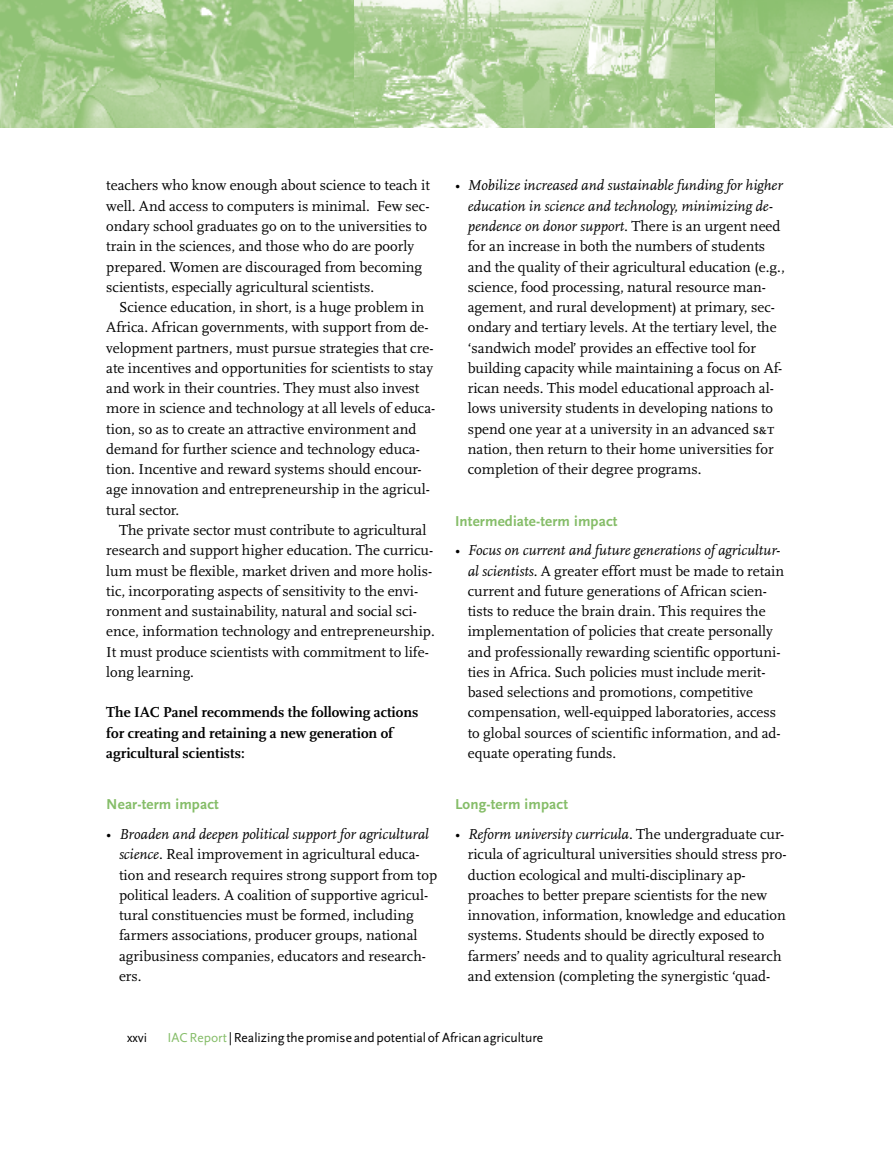
<style>
.page{position:relative;width:893px;height:1149px;background:#fff}
.page>*{position:absolute;margin:0;border:0;box-sizing:border-box;transform-origin:0 0}
.opsomming{font:15px/20.2px "Scala";color:#000}
.bodytekst_met_inspringen{font:15px/20.2px "Scala";color:#000}
.bodytekst_zi{font:700 15px/20.2px "Scala";color:#000}
.kop_2{font:700 15px "Scala Sans";letter-spacing:.01em;color:#85bd68}
.t1{font:13.5px "Scala Sans";color:#000}
.s1{font-style:italic}
.s2{font-family:"Scala Caps"}
.s3{color:#85bd68}
</style>
<div class="page">
<img style="left:0;top:0;width:354px;height:128px">
<img style="left:354px;top:0;width:539px;height:128px">
<p class="bodytekst_met_inspringen" style="left:106px;top:176px;width:325px">teachers who know enough about science to teach it well. And access to computers is minimal. Few sec&shy;ondary school graduates go on to the universities to train in the sciences, and those who do are poorly prepared. Women are discouraged from becoming scientists, especially agricultural scientists.</p>
<p class="bodytekst_met_inspringen" style="left:106px;top:297px;width:331px;text-indent:13px">Science education, in short, is a huge problem in Africa. African governments, with support from de&shy;velopment partners, must pursue strategies that cre&shy;ate incentives and opportunities for scientists to stay and work in their countries. They must also invest more in science and technology at all levels of educa&shy;tion, so as to create an attractive environment and demand for further science and technology educa&shy;tion. Incentive and reward systems should encour&shy;age innovation and entrepreneurship in the agricul&shy;tural sector.</p>
<p class="bodytekst_met_inspringen" style="left:106px;top:520px;width:330px;text-indent:13px">The private sector must contribute to agricultural research and support higher education. The curricu&shy;lum must be flexible, market driven and more holis&shy;tic, incorporating aspects of sensitivity to the envi&shy;ronment and sustainability, natural and social sci&shy;ence, information technology and entrepreneurship.<br>It must produce scientists with commitment to life&shy;long learning.</p>
<p class="bodytekst_zi" style="left:106px;top:702px;width:314px">The IAC Panel recommends the following actions for creating and retaining a new generation of agricultural scientists:</p>
<p class="kop_2" style="left:106px;top:796px;width:114px">Near-term impact</p>
<p class="opsomming" style="left:119px;top:824px;width:320px;text-indent:-13px">• <span class="s1">Broaden and deepen political support for agricultural science</span>. Real improvement in agricultural educa&shy;tion and research requires strong support from top political leaders. A coalition of supportive agricul&shy;tural constituencies must be formed, including farmers associations, producer groups, national agribusiness companies, educators and research&shy;ers.</p>
<p class="opsomming" style="left:468px;top:176px;width:318px;text-indent:-13px">• <span class="s1">Mobilize increased and sustainable funding for higher education in science and technology, minimizing de&shy;pendence on donor support.</span> There is an urgent need for an increase in both the numbers of students and the quality of their agricultural education (e.g., science, food processing, natural resource man&shy;agement, and rural development) at primary, sec&shy;ondary and tertiary levels. At the tertiary level, the ‘sandwich model’ provides an effective tool for building capacity while maintaining a focus on Af&shy;rican needs. This model educational approach al&shy;lows university students in developing nations to spend one year at a university in an advanced <span class="s2">s&amp;t </span>nation, then return to their home universities for completion of their degree programs.</p>
<p class="kop_2" style="left:455px;top:512px;width:164px">Intermediate-term impact</p>
<p class="opsomming" style="left:468px;top:540px;width:318px;text-indent:-13px">• <span class="s1">Focus on current and future generations of agricultur&shy;al scientists</span>. A greater effort must be made to retain current and future generations of African scien&shy;tists to reduce the brain drain. This requires the implementation of policies that create personally and professionally rewarding scientific opportuni&shy;ties in Africa. Such policies must include merit&shy;based selections and promotions, competitive compensation, well-equipped laboratories, access to global sources of scientific information, and ad&shy;equate operating funds.</p>
<p class="kop_2" style="left:455px;top:796px;width:114px">Long-term impact</p>
<p class="opsomming" style="left:468px;top:824px;width:320px;text-indent:-13px">• <span class="s1">Reform university curricula</span>. The undergraduate cur&shy;ricula of agricultural universities should stress pro&shy;duction ecological and multi-disciplinary ap&shy;proaches to better prepare scientists for the new innovation, information, knowledge and education systems. Students should be directly exposed to farmers’ needs and to quality agricultural research and extension (completing the synergistic ‘quad-</p>
<p class="t1" style="left:127px;top:1030px;width:22px">xxvi</p>
<p class="t1" style="left:168px;top:1030px;width:377px"><span class="s3">IAC Report</span> | Realizing the promise and potential of African agriculture</p>
</div>
